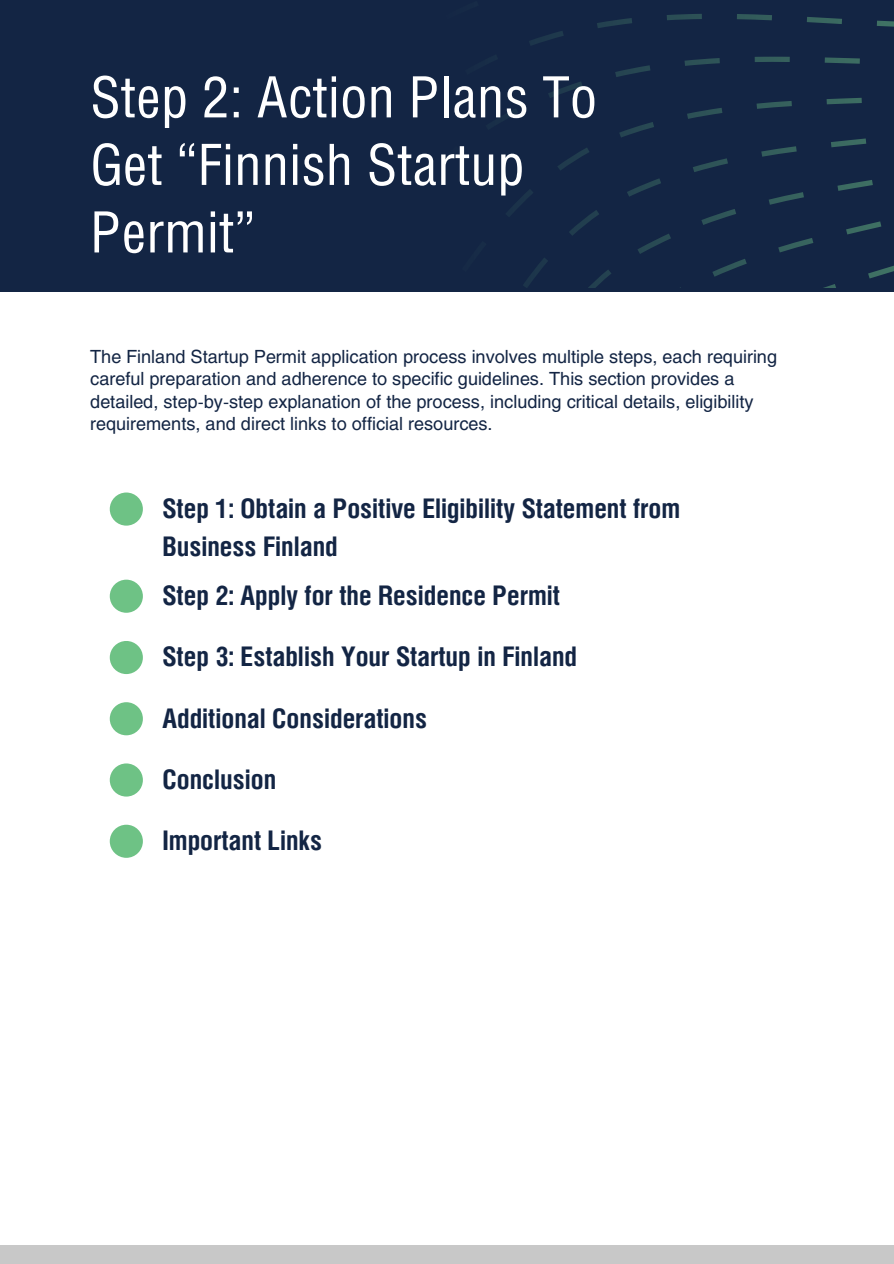
<style>
.page{position:relative;width:894px;height:1264px;background:#fff}
.page>*{position:absolute;margin:0;border:0;box-sizing:border-box;transform-origin:0 0}
.t1{font:57px/67.5px "Helios Cond";color:#fff}
.t2{font:700 27px/38.2px "Helios Cond";color:#132544}
.t3{font:18px/22.5px "Helios";color:#132544}
</style>
<div class="page">
<div style="left:0;top:0;width:893px;height:292px;background:#132544"></div>
<svg style="left:502px;top:14px;width:391px;height:273px"></svg>
<div style="left:110px;top:492px;width:33px;height:33px;background:#6ec285;border-radius:50%"></div>
<div style="left:110px;top:579px;width:33px;height:33px;background:#6ec285;border-radius:50%"></div>
<div style="left:110px;top:641px;width:33px;height:33px;background:#6ec285;border-radius:50%"></div>
<div style="left:0;top:1244px;width:893px;height:19px;background:#c8c8c8"></div>
<div style="left:110px;top:702px;width:33px;height:33px;background:#6ec285;border-radius:50%"></div>
<div style="left:110px;top:763px;width:33px;height:33px;background:#6ec285;border-radius:50%"></div>
<div style="left:110px;top:824px;width:33px;height:33px;background:#6ec285;border-radius:50%"></div>
<p class="t1" style="left:90px;top:63px;width:508px">Step 2: Action Plans To<br>Get “Finnish Startup<br>Permit”</p>
<h1 class="t3" style="left:90px;top:345px;width:688px">The Finland Startup Permit application process involves multiple steps, each requiring careful preparation and adherence to specific guidelines. This section provides a detailed, step-by-step explanation of the process, including critical details, eligibility requirements, and direct links to official resources.</h1>
<p class="t2" style="left:162px;top:489px;width:519px">Step 1: Obtain a Positive Eligibility Statement from<br>Business Finland</p>
<h2 class="t2" style="left:162px;top:576px;width:399px">Step 2: Apply for the Residence Permit</h2>
<h2 class="t2" style="left:162px;top:637px;width:416px">Step 3: Establish Your Startup in Finland</h2>
<h2 class="t2" style="left:162px;top:698px;width:266px">Additional Considerations</h2>
<h2 class="t2" style="left:162px;top:760px;width:115px">Conclusion</h2>
<h2 class="t2" style="left:162px;top:821px;width:161px">Important Links</h2>
</div>
